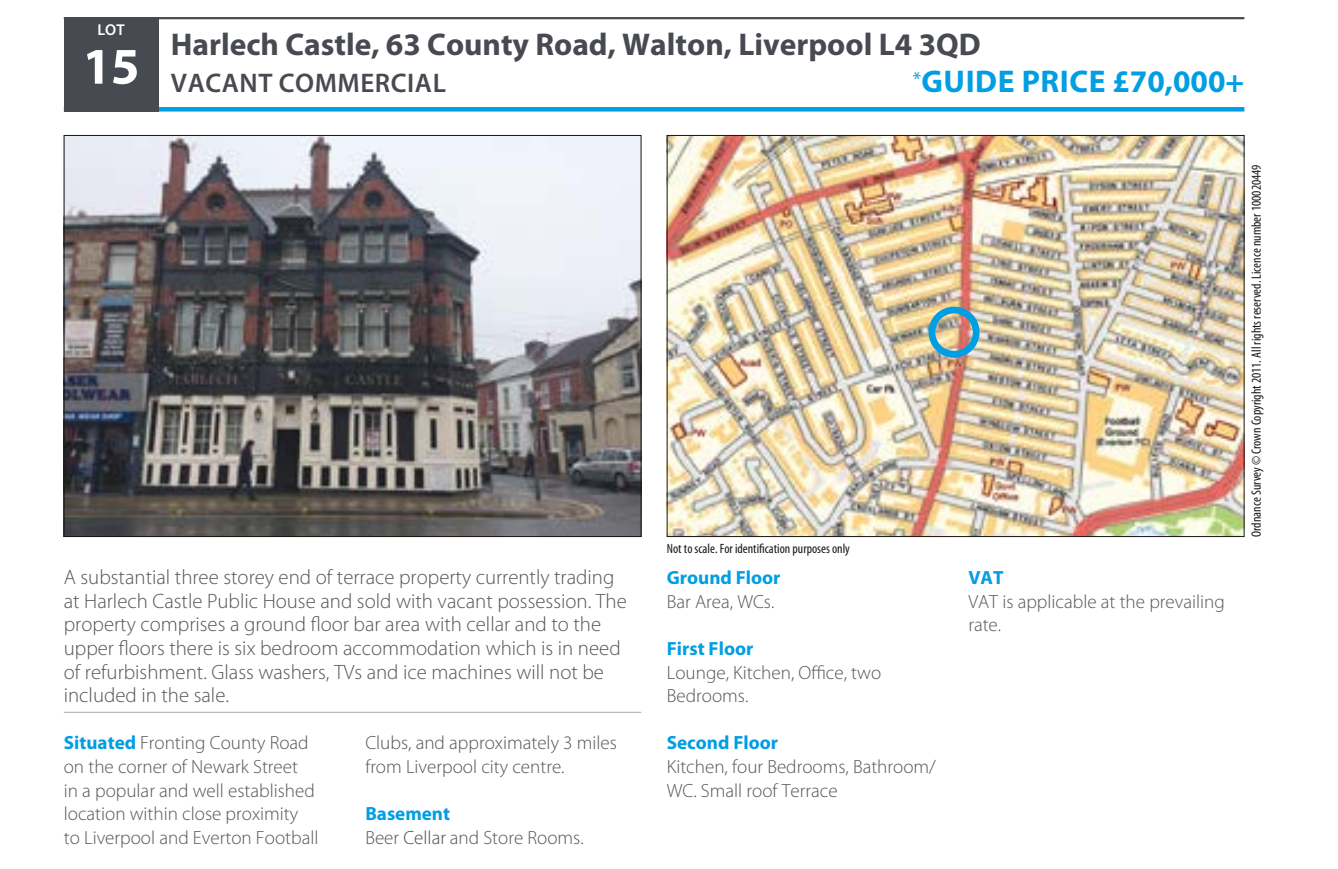
<style>
.page{position:relative;width:1338px;height:869px;background:#fff}
.page>*{position:absolute;margin:0;border:0;box-sizing:border-box;transform-origin:0 0}
.t1{font:700 51.75px "Myriad Pro";color:#fff}
.t2{font:700 31.5px "Myriad Pro";color:#484a51}
.t3{font:700 31.5px "Myriad Pro";letter-spacing:.02em;color:#009ee3}
.t4{font:600 27px "Myriad Pro";letter-spacing:.02em;color:#484a51}
.t5{font:300 20.7px/23.6px "Myriad Pro";color:#565655}
.t6{font:300 19.12px/23.6px "Myriad Pro";color:#565655}
.t7{font:700 19.12px "Myriad Pro";color:#009ee3}
.t8{font:600 15.75px "Myriad Pro";color:#fff}
.t9{font:condensed 13.5px "Myriad Pro";color:#181716}
.s1{font-weight:700;color:#009ee3}
.s2{color:#484a51}
</style>
<div class="page">
<div style="left:64px;top:107px;width:1180px;height:5px;background:#009ee3"></div>
<div style="left:64px;top:17px;width:94px;height:95px;background:#484a51"></div>
<hr style="left:64px;top:17px;width:1180px;height:2px;background:#484a51">
<img style="left:66px;top:137px;width:573px;height:398px">
<img style="left:668px;top:137px;width:574px;height:398px">
<div style="left:928px;top:307px;width:51px;height:51px;border:7px solid #009ee3;border-radius:50%"></div>
<hr style="left:64px;top:712px;width:577px;height:1px;background:#b1b2b3">
<p class="t8" style="left:97px;top:20px;width:29px">LOT</p>
<h1 class="t1" style="left:83px;top:33px;width:58px">15</h1>
<h2 class="t2" style="left:171px;top:24px;width:811px">Harlech Castle, 63 County Road, Walton, Liverpool L4 3QD</h2>
<h3 class="t4" style="left:171px;top:66px;width:276px">VACANT COMMERCIAL</h3>
<h2 class="t3" style="left:912px;top:61px;width:333px"><sup>*</sup>GUIDE PRICE £70,000+</h2>
<p class="t5" style="left:64px;top:565px;width:564px">A substantial three storey end of terrace property currently trading at Harlech Castle Public House and sold with vacant possession. The property comprises a ground floor bar area with cellar and to the upper floors there is six bedroom accommodation which is in need of refurbishment. Glass washers, TVs and ice machines will not be included in the sale.</p>
<p class="t6" style="left:64px;top:731px;width:256px"><span class="s1">Situated</span> Fronting County Road on the corner of Newark Street<br>in a popular and well established location within close proximity to Liverpool and Everton Football</p>
<p class="t6" style="left:365px;top:731px;width:253px">Clubs, and approximately 3 miles from Liverpool city centre.</p>
<p class="t6" style="left:365px;top:802px;width:220px"><span class="s1">Basement<br></span>Beer <span class="s2">Cellar</span> and Store Rooms.</p>
<p class="t9" style="left:666px;top:541px;width:185px">Not to scale. For identification purposes only</p>
<p class="t7" style="left:666px;top:565px;width:115px">Ground Floor</p>
<p class="t6" style="left:666px;top:589px;width:109px">Bar Area, WCs.</p>
<p class="t7" style="left:666px;top:636px;width:88px">First Floor</p>
<p class="t6" style="left:666px;top:660px;width:216px">Lounge, Kitchen, Office, two<br>Bedrooms.</p>
<p class="t7" style="left:666px;top:730px;width:113px">Second Floor</p>
<p class="t6" style="left:666px;top:755px;width:270px">Kitchen, four Bedrooms, Bathroom/<br>WC. Small roof Terrace</p>
<p class="t7" style="left:968px;top:565px;width:37px">VAT</p>
<p class="t6" style="left:968px;top:589px;width:258px">VAT is applicable at the prevailing rate.</p>
<p class="t9" style="left:1248px;top:537px;width:374px;rotate:-90deg">Ordnance Survey © Crown Copyright 2011. All rights reserved. Licence number 100020449</p>
</div>
